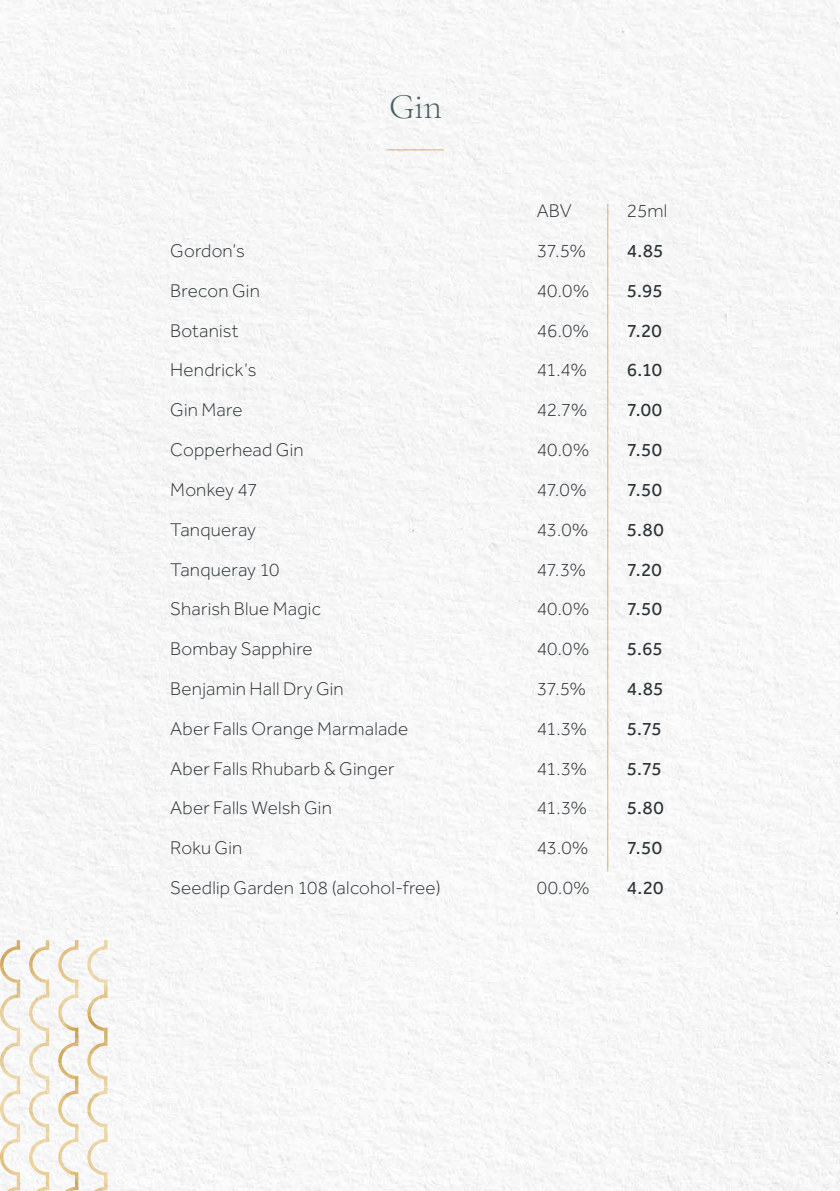
<style>
.page{position:relative;width:840px;height:1191px;background:#fff}
.page>*{position:absolute;margin:0;border:0;box-sizing:border-box;transform-origin:0 0}
.t1{font:300 36px "Cormorant Garamond";color:#506469}
.t2{font:300 19px "Effra";letter-spacing:.01em;color:#2d353a}
.t3{font:19px "Effra";letter-spacing:.005em;color:#2d353a}
</style>
<div class="page">
<img style="left:0;top:0;width:839px;height:1191px">
<h1 class="t1" style="left:389px;top:85px;width:54px">Gin</h1>
<p class="t2" style="left:536px;top:200px;width:37px">ABV</p>
<p class="t2" style="left:626px;top:200px;width:42px">25ml</p>
<p class="t2" style="left:170px;top:240px;width:76px">Gordon’s</p>
<p class="t2" style="left:536px;top:240px;width:51px">37.5%</p>
<p class="t3" style="left:626px;top:239px;width:38px">4.85</p>
<p class="t2" style="left:170px;top:280px;width:91px">Brecon Gin</p>
<p class="t2" style="left:536px;top:280px;width:54px">40.0%</p>
<p class="t3" style="left:626px;top:279px;width:38px">5.95</p>
<p class="t2" style="left:170px;top:319px;width:70px">Botanist</p>
<p class="t2" style="left:536px;top:319px;width:54px">46.0%</p>
<p class="t3" style="left:626px;top:319px;width:36px">7.20</p>
<p class="t2" style="left:170px;top:359px;width:88px">Hendrick’s</p>
<p class="t2" style="left:536px;top:359px;width:51px">41.4%</p>
<p class="t3" style="left:626px;top:359px;width:37px">6.10</p>
<p class="t2" style="left:170px;top:399px;width:74px">Gin Mare</p>
<p class="t2" style="left:536px;top:399px;width:52px">42.7%</p>
<p class="t3" style="left:626px;top:399px;width:37px">7.00</p>
<p class="t2" style="left:170px;top:439px;width:135px">Copperhead Gin</p>
<p class="t2" style="left:536px;top:439px;width:54px">40.0%</p>
<p class="t3" style="left:626px;top:438px;width:37px">7.50</p>
<p class="t2" style="left:170px;top:479px;width:89px">Monkey 47</p>
<p class="t2" style="left:536px;top:479px;width:51px">47.0%</p>
<p class="t3" style="left:626px;top:478px;width:37px">7.50</p>
<p class="t2" style="left:170px;top:519px;width:87px">Tanqueray</p>
<p class="t2" style="left:536px;top:519px;width:53px">43.0%</p>
<p class="t3" style="left:626px;top:518px;width:38px">5.80</p>
<p class="t2" style="left:170px;top:558px;width:111px">Tanqueray 10</p>
<p class="t2" style="left:536px;top:558px;width:51px">47.3%</p>
<p class="t3" style="left:626px;top:558px;width:36px">7.20</p>
<p class="t2" style="left:170px;top:598px;width:152px">Sharish Blue Magic</p>
<p class="t2" style="left:536px;top:598px;width:54px">40.0%</p>
<p class="t3" style="left:626px;top:598px;width:37px">7.50</p>
<p class="t2" style="left:170px;top:638px;width:144px">Bombay Sapphire</p>
<p class="t2" style="left:536px;top:638px;width:54px">40.0%</p>
<p class="t3" style="left:626px;top:638px;width:38px">5.65</p>
<p class="t2" style="left:170px;top:678px;width:175px">Benjamin Hall Dry Gin</p>
<p class="t2" style="left:536px;top:678px;width:51px">37.5%</p>
<p class="t3" style="left:626px;top:677px;width:38px">4.85</p>
<p class="t2" style="left:170px;top:718px;width:239px">Aber Falls Orange Marmalade</p>
<p class="t2" style="left:536px;top:718px;width:52px">41.3%</p>
<p class="t3" style="left:626px;top:717px;width:36px">5.75</p>
<p class="t2" style="left:170px;top:757px;width:226px">Aber Falls Rhubarb &amp; Ginger</p>
<p class="t2" style="left:536px;top:757px;width:52px">41.3%</p>
<p class="t3" style="left:626px;top:757px;width:36px">5.75</p>
<p class="t2" style="left:170px;top:797px;width:163px">Aber Falls Welsh Gin</p>
<p class="t2" style="left:536px;top:797px;width:52px">41.3%</p>
<p class="t3" style="left:626px;top:797px;width:38px">5.80</p>
<p class="t2" style="left:170px;top:837px;width:74px">Roku Gin</p>
<p class="t2" style="left:536px;top:837px;width:53px">43.0%</p>
<p class="t3" style="left:626px;top:837px;width:37px">7.50</p>
<p class="t2" style="left:170px;top:877px;width:272px">Seedlip Garden 108 (alcohol-free)</p>
<p class="t2" style="left:536px;top:877px;width:54px">00.0%</p>
<p class="t3" style="left:626px;top:876px;width:38px">4.20</p>
</div>
